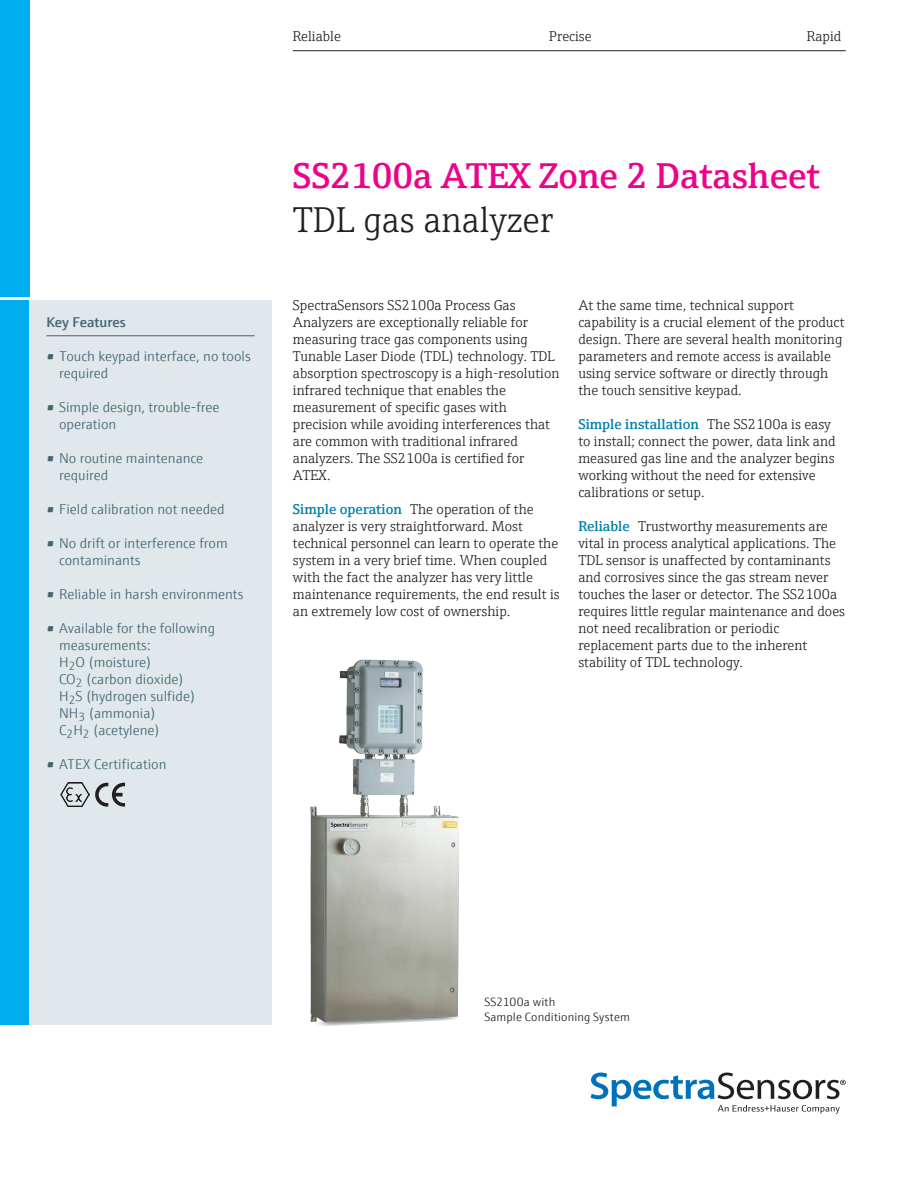
<style>
.page{position:relative;width:918px;height:1188px;background:#fff}
.page>*{position:absolute;margin:0;border:0;box-sizing:border-box;transform-origin:0 0}
.Brochure_Title_Headl{font:600 36px/43.2px "E+H Serif";color:#ed028c}
.General_Copy_Feeder{font:300 14.25px/17px "E+H Serif";color:#231f20}
.t1{font:300 14.25px/17px "E+H Sans";color:#446472}
.Flyer_Title_Topline{font:300 14.25px "E+H Serif";color:#231f20}
.Infobox_title{font:600 14.25px "E+H Sans";color:#446472}
.General_Legend{font:300 12px "E+H Sans";letter-spacing:.01em;color:#231f20}
.s1{font-weight:300;color:#231f20}
.s2{font-weight:600;color:#0081ad}
</style>
<div class="page">
<svg style="left:591px;top:1073px;width:255px;height:41px"></svg>
<div style="left:0;top:0;width:29px;height:1025px;background:#00aeef"></div>
<hr style="left:0;top:297px;width:32px;height:3px;background:#fff">
<hr style="left:293px;top:50px;width:553px;height:1px;background:#231f20">
<div style="left:29px;top:300px;width:243px;height:725px;background:#e0e8ec"></div>
<hr style="left:46px;top:335px;width:209px;height:1px;background:#446472">
<img style="left:310px;top:659px;width:149px;height:367px">
<svg style="left:95px;top:783px;width:30px;height:24px"></svg>
<img style="left:61px;top:782px;width:28px;height:25px">
<p class="Flyer_Title_Topline" style="left:293px;top:26px;width:50px">Reliable</p>
<p class="Flyer_Title_Topline" style="left:549px;top:26px;width:44px">Precise</p>
<p class="Flyer_Title_Topline" style="left:807px;top:26px;width:36px">Rapid</p>
<p class="Infobox_title" style="left:46px;top:311px;width:81px">Key Features</p>
<p class="t1" style="left:59px;top:347px;width:193px;text-indent:-13px">• Touch keypad interface, no tools required</p>
<p class="t1" style="left:59px;top:398px;width:162px;text-indent:-13px">• Simple design, trouble-free operation</p>
<p class="t1" style="left:59px;top:449px;width:146px;text-indent:-13px">• No routine maintenance required</p>
<p class="t1" style="left:46px;top:500px;width:180px">• Field calibration not needed</p>
<p class="t1" style="left:59px;top:534px;width:170px;text-indent:-13px">• No drift or interference from contaminants</p>
<p class="t1" style="left:46px;top:585px;width:199px">• Reliable in harsh environments</p>
<p class="t1" style="left:59px;top:619px;width:157px;text-indent:-13px">• Available for the following measurements:<br>H<sub>2</sub>O (moisture)<br>CO<sub>2</sub> (carbon dioxide)<br>H<sub>2</sub>S (hydrogen sulfide)<br>NH<sub>3</sub> (ammonia)<br>C<sub>2</sub>H<sub>2</sub> (acetylene)</p>
<p class="t1" style="left:46px;top:755px;width:122px">• ATEX Certification</p>
<p class="Brochure_Title_Headl" style="left:293px;top:152px;width:529px">SS2100a ATEX Zone 2 Datasheet<br><span class="s1">TDL gas analyzer</span></p>
<p class="General_Copy_Feeder" style="left:293px;top:296px;width:268px">SpectraSensors SS2100a Process Gas Analyzers are exceptionally reliable for measuring trace gas components using Tunable Laser Diode (TDL) technology. TDL absorption spectroscopy is a high-resolution infrared technique that enables the measurement of specific gases with precision while avoiding interferences that are common with traditional infrared analyzers. The SS2100a is certified for ATEX.</p>
<p class="General_Copy_Feeder" style="left:293px;top:500px;width:268px"><span class="s2">Simple operation</span> The operation of the analyzer is very straightforward. Most technical personnel can learn to operate the system in a very brief time. When coupled with the fact the analyzer has very little maintenance requirements, the end result is an extremely low cost of ownership.</p>
<p class="General_Copy_Feeder" style="left:578px;top:296px;width:268px">At the same time, technical support capability is a crucial element of the product design. There are several health monitoring parameters and remote access is available using service software or directly through the touch sensitive keypad.</p>
<p class="General_Copy_Feeder" style="left:578px;top:415px;width:259px"><span class="s2">Simple installation</span> The SS2100a is easy to install; connect the power, data link and measured gas line and the analyzer begins working without the need for extensive calibrations or setup.</p>
<p class="General_Copy_Feeder" style="left:578px;top:517px;width:268px"><span class="s2">Reliable</span> Trustworthy measurements are vital in process analytical applications. The TDL sensor is unaffected by contaminants and corrosives since the gas stream never touches the laser or detector. The SS2100a requires little regular maintenance and does not need recalibration or periodic replacement parts due to the inherent stability of TDL technology.</p>
<p class="General_Legend" style="left:484px;top:993px;width:73px">SS2100a with</p>
<p class="General_Legend" style="left:484px;top:1008px;width:147px">Sample Conditioning System</p>
</div>
